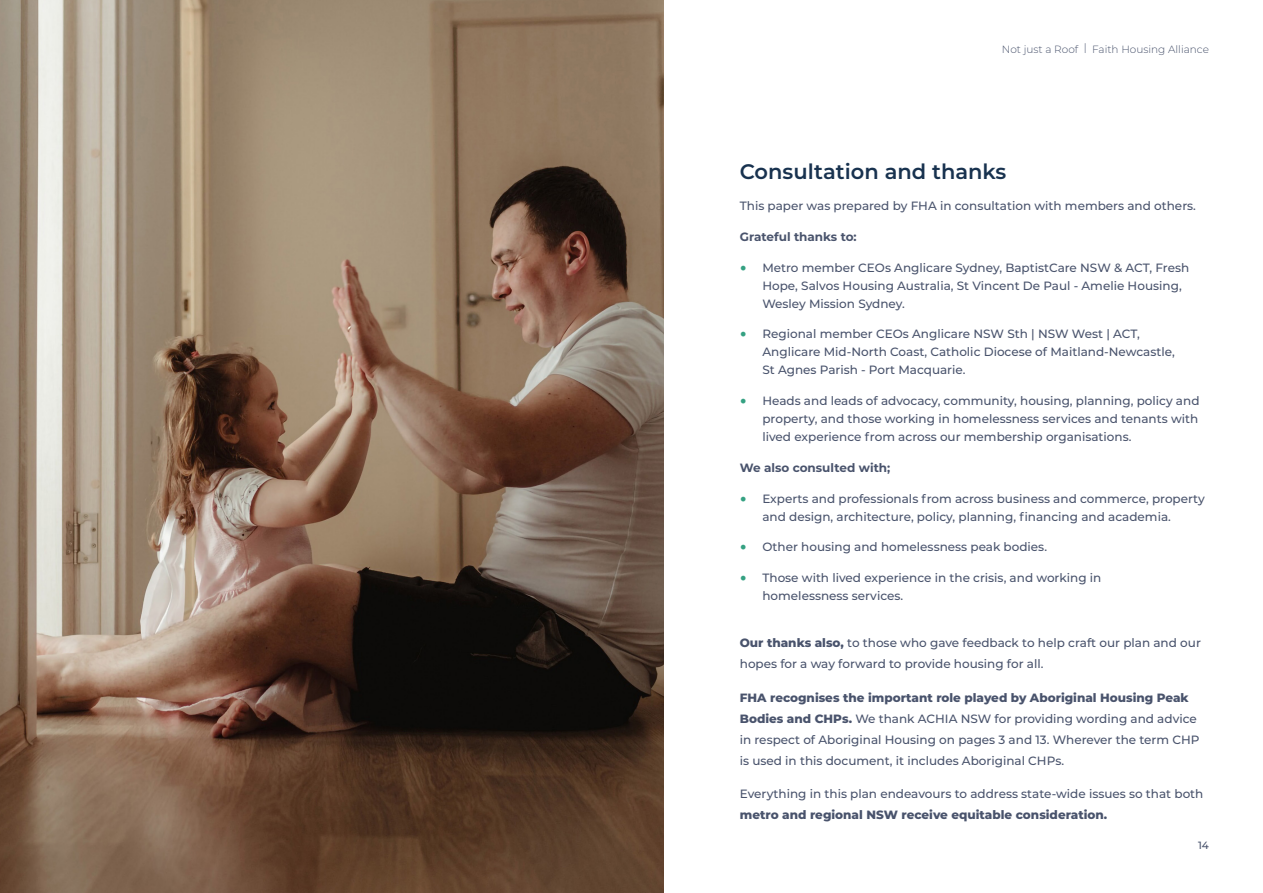
<style>
.page{position:relative;width:1263px;height:893px;background:#fff}
.page>*{position:absolute;margin:0;border:0;box-sizing:border-box;transform-origin:0 0}
.t1{font:600 21px "Montserrat";color:#18324f}
.Bullet_Point_-_Green{font:500 12px/18px "Montserrat";color:#49536c}
.Bullet_Point_-_Green-2{font:700 12px "Montserrat";color:#49536c}
.t2{font:300 10.5px "Montserrat";color:#49536c}
.t3{font:500 10.5px "Montserrat";color:#49536c}
.s1{font-family:"Minion Pro";font-weight:400;font-size:18px;color:#35a182}
.s2{font-weight:800}
</style>
<div class="page">
<img style="left:0;top:0;width:663px;height:893px">
<p class="t2" style="left:1002px;top:42px;width:209px">Not just a Roof | Faith Housing Alliance</p>
<p class="t1" style="left:740px;top:157px;width:268px">Consultation and thanks</p>
<p class="Bullet_Point_-_Green" style="left:740px;top:196px;width:458px">This paper was prepared by FHA in consultation with members and others.</p>
<p class="Bullet_Point_-_Green-2" style="left:740px;top:228px;width:118px">Grateful thanks to:</p>
<p class="Bullet_Point_-_Green" style="left:762px;top:258px;width:428px;text-indent:-23px"><span class="s1">•</span> Metro member CEOs Anglicare Sydney, BaptistCare NSW &amp; ACT, Fresh<br>Hope, Salvos Housing Australia, St Vincent De Paul - Amelie Housing,<br>Wesley Mission Sydney.</p>
<p class="Bullet_Point_-_Green" style="left:762px;top:324px;width:414px;text-indent:-23px"><span class="s1">•</span> Regional member CEOs Anglicare NSW Sth | NSW West | ACT,<br>Anglicare Mid-North Coast, Catholic Diocese of Maitland-Newcastle,<br>St Agnes Parish - Port Macquarie.</p>
<p class="Bullet_Point_-_Green" style="left:762px;top:391px;width:439px;text-align:justify;text-indent:-23px"><span class="s1">•</span> Heads and leads of advocacy, community, housing, planning, policy and property, and those working in homelessness services and tenants with lived experience from across our membership organisations.</p>
<p class="Bullet_Point_-_Green-2" style="left:740px;top:459px;width:152px">We also consulted with;</p>
<p class="Bullet_Point_-_Green" style="left:762px;top:489px;width:444px;text-indent:-23px"><span class="s1">•</span> Experts and professionals from across business and commerce, property and design, architecture, policy, planning, financing and academia.</p>
<p class="Bullet_Point_-_Green" style="left:740px;top:538px;width:309px"><span class="s1">•</span> Other housing and homelessness peak bodies.</p>
<p class="Bullet_Point_-_Green" style="left:762px;top:568px;width:340px;text-indent:-23px"><span class="s1">•</span> Those with lived experience in the crisis, and working in homelessness services.</p>
<p class="Bullet_Point_-_Green" style="left:740px;top:632px;width:463px;line-height:21px"><span class="s2">Our thanks also,</span> to those who gave feedback to help craft our plan and our hopes for a way forward to provide housing for all.</p>
<p class="Bullet_Point_-_Green" style="left:740px;top:686px;width:461px;line-height:21px"><span class="s2">FHA recognises the important role played by Aboriginal Housing Peak Bodies and CHPs.</span> We thank ACHIA NSW for providing wording and advice in respect of Aboriginal Housing on pages 3 and 13. Wherever the term CHP is used in this document, it includes Aboriginal CHPs.</p>
<p class="Bullet_Point_-_Green" style="left:740px;top:783px;width:465px;line-height:21px">Everything in this plan endeavours to address state-wide issues so that both <span class="s2">metro and regional NSW receive equitable consideration.</span></p>
<p class="t3" style="left:1198px;top:838px;width:12px">14</p>
</div>
